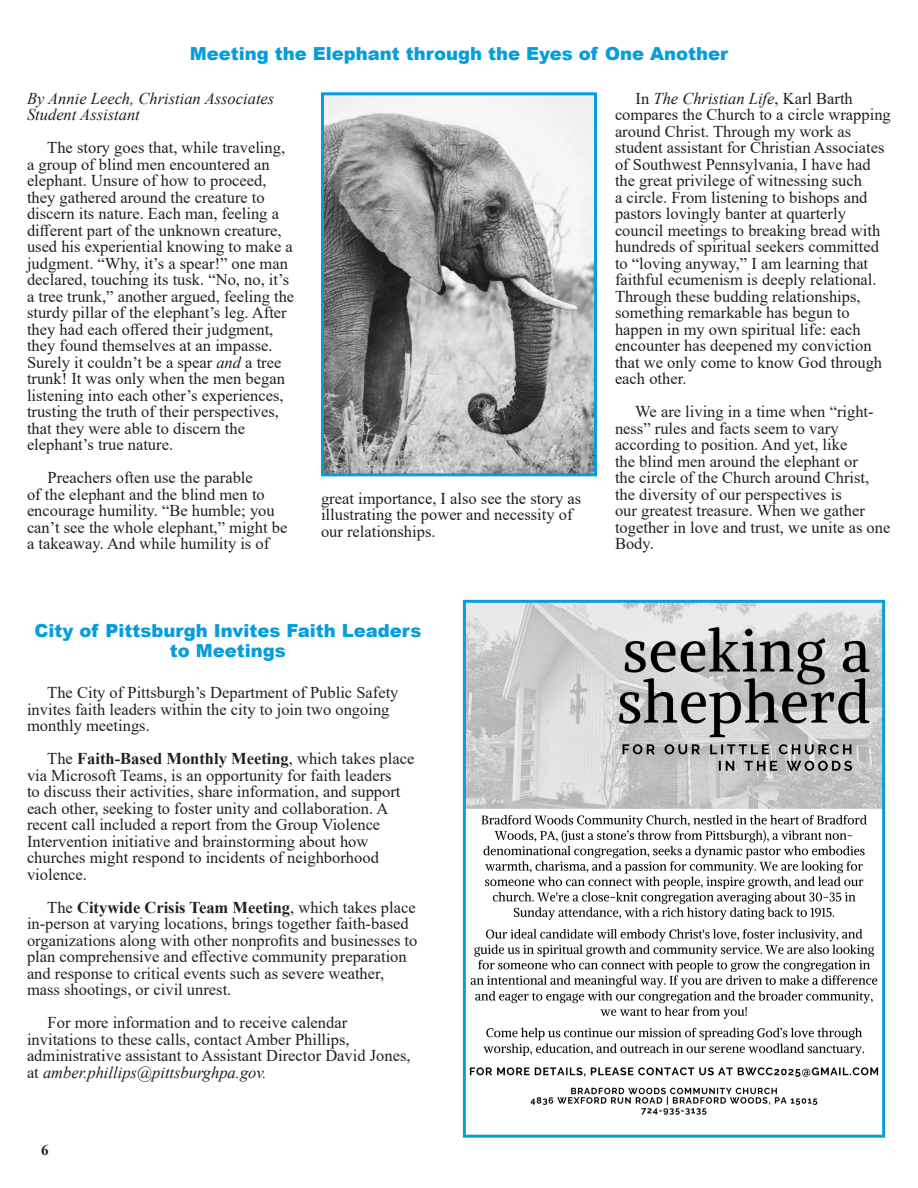
<style>
.page{position:relative;width:918px;height:1188px;background:#fff}
.page>*{position:absolute;margin:0;border:0;box-sizing:border-box;transform-origin:0 0}
.t1{font:900 18px/19.5px "Arial";color:#069ddc;text-align:center}
.t2{font:16.5px/16.5px "Times New Roman";color:#231f20}
.t3{font:italic 16.5px/16.5px "Times New Roman";color:#231f20}
.t4{font:700 15px "Times New Roman";color:#231f20}
.s1{font-style:italic}
.s2{font-weight:700}
</style>
<div class="page">
<img style="left:467px;top:604px;width:414px;height:511px">
<div style="left:463px;top:600px;width:422px;height:538px;border:3px solid #069ddc"></div>
<img style="left:325px;top:96px;width:268px;height:376px">
<div style="left:321px;top:92px;width:276px;height:384px;border:3px solid #069ddc"></div>
<p class="t1" style="left:190px;top:44px;width:540px">Meeting the Elephant through the Eyes of One Another</p>
<p class="t3" style="left:27px;top:90px;width:249px">By Annie Leech, Christian Associates<br>Student Assistant</p>
<p class="t2" style="left:27px;top:139px;width:269px;text-indent:20px">The story goes that, while traveling, a group of blind men encountered an elephant. Unsure of how to proceed, they gathered around the creature to discern its nature. Each man, feeling a different part of the unknown creature, used his experiential knowing to make a judgment. “Why, it’s a spear!” one man declared, touching its tusk. “No, no, it’s a tree trunk,” another argued, feeling the sturdy pillar of the elephant’s leg. After they had each offered their judgment, they found themselves at an impasse.<br>Surely it couldn’t be a spear <span class="s1">and</span> a tree trunk! It was only when the men began listening into each other’s experiences, trusting the truth of their perspectives, that they were able to discern the elephant’s true nature.</p>
<p class="t2" style="left:27px;top:469px;width:262px;text-indent:21px">Preachers often use the parable<br>of the elephant and the blind men to encourage humility. “Be humble; you can’t see the whole elephant,” might be a takeaway. And while humility is of</p>
<p class="t2" style="left:615px;top:90px;width:277px;text-indent:21px">In <span class="s1">The Christian Life</span>, Karl Barth compares the Church to a circle wrapping around Christ. Through my work as student assistant for Christian Associates of Southwest Pennsylvania, I have had the great privilege of witnessing such<br>a circle. From listening to bishops and pastors lovingly banter at quarterly council meetings to breaking bread with hundreds of spiritual seekers committed to “loving anyway,” I am learning that faithful ecumenism is deeply relational.<br>Through these budding relationships, something remarkable has begun to happen in my own spiritual life: each encounter has deepened my conviction that we only come to know God through each other.</p>
<p class="t2" style="left:615px;top:403px;width:277px;text-indent:20px">We are living in a time when “right&shy;ness” rules and facts seem to vary according to position. And yet, like<br>the blind men around the elephant or<br>the circle of the Church around Christ, the diversity of our perspectives is<br>our greatest treasure. When we gather together in love and trust, we unite as one Body.</p>
<p class="t2" style="left:321px;top:490px;width:262px">great importance, I also see the story as illustrating the power and necessity of our relationships.</p>
<p class="t1" style="left:34px;top:620px;width:388px">City of Pittsburgh Invites Faith Leaders to Meetings</p>
<p class="t2" style="left:27px;top:684px;width:373px;text-indent:20px">The City of Pittsburgh’s Department of Public Safety invites faith leaders within the city to join two ongoing monthly meetings.</p>
<p class="t2" style="left:27px;top:750px;width:389px;text-indent:20px">The <span class="s2">Faith-Based Monthly Meeting</span>, which takes place via Microsoft Teams, is an opportunity for faith leaders<br>to discuss their activities, share information, and support each other, seeking to foster unity and collaboration. A recent call included a report from the Group Violence Intervention initiative and brainstorming about how churches might respond to incidents of neighborhood violence.</p>
<p class="t2" style="left:27px;top:898px;width:392px;text-indent:20px">The <span class="s2">Citywide Crisis Team Meeting</span>, which takes place in-person at varying locations, brings together faith-based organizations along with other nonprofits and businesses to plan comprehensive and effective community preparation and response to critical events such as severe weather, mass shootings, or civil unrest.</p>
<p class="t2" style="left:27px;top:1014px;width:385px;text-indent:21px">For more information and to receive calendar invitations to these calls, contact Amber Phillips, administrative assistant to Assistant Director David Jones, at <span class="s1">amber.phillips@pittsburghpa.gov.</span></p>
<p class="t4" style="left:41px;top:1139px;width:9px">6</p>
</div>
